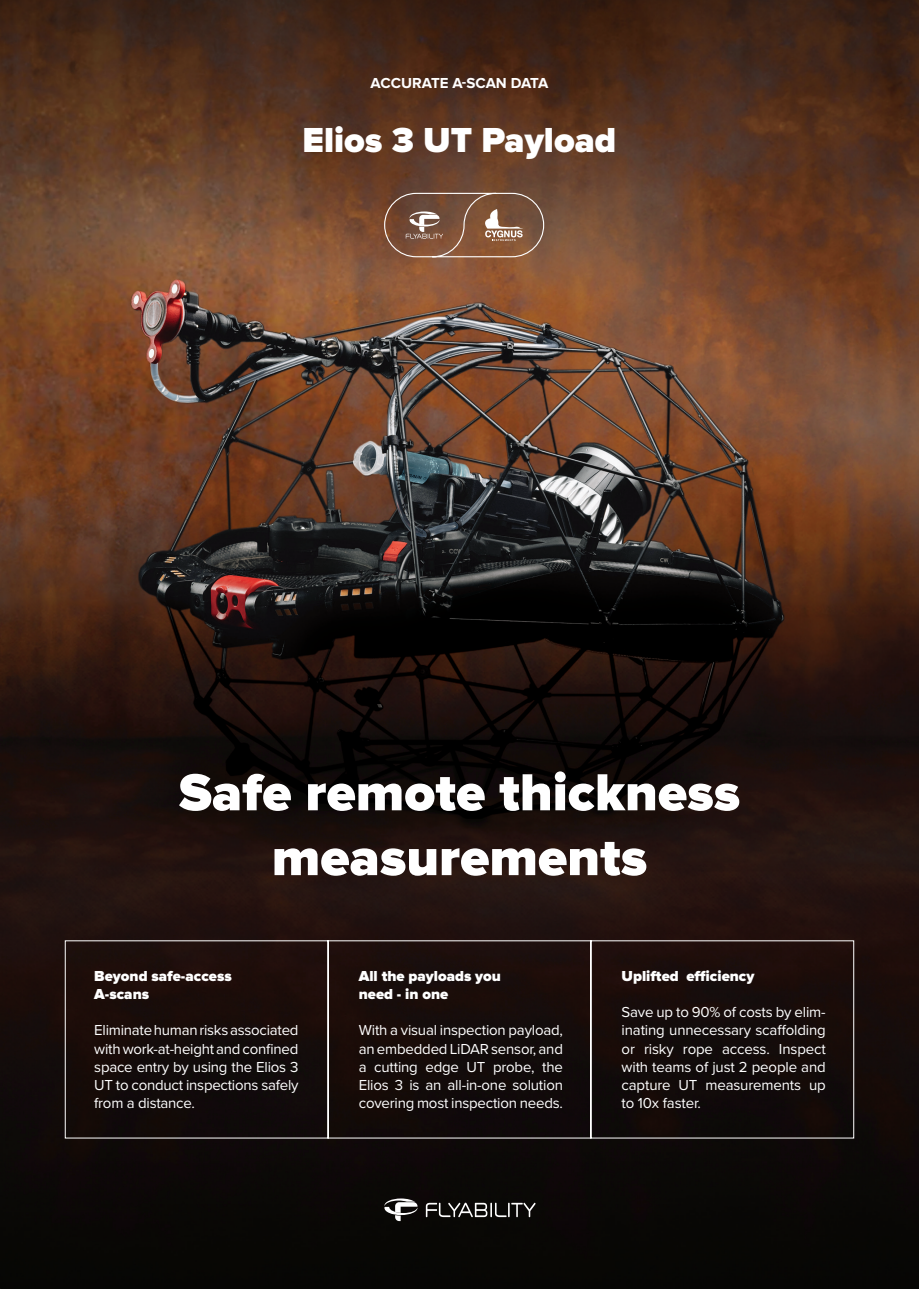
<style>
.page{position:relative;width:919px;height:1289px;background:#fff}
.page>*{position:absolute;margin:0;border:0;box-sizing:border-box;transform-origin:0 0}
.t1{font:900 54px "Proxima Nova";color:#fff}
.t2{font:900 36px "Proxima Nova";color:#fff}
.t3{font:15px/18px "Proxima Nova";letter-spacing:-.015em;color:#fff;text-align:justify}
.t4{font:900 15px "Proxima Nova";color:#fff}
.t5{font:700 15px "Proxima Nova";color:#fff}
</style>
<div class="page">
<img style="left:0;top:0;width:918px;height:1288px">
<svg style="left:384px;top:1198px;width:33px;height:22px"></svg>
<svg style="left:426px;top:1202px;width:109px;height:15px;background:#4a4948"></svg>
<svg style="left:383px;top:192px;width:161px;height:66px;background:#88624d"></svg>
<svg style="left:64px;top:940px;width:790px;height:198px;background:#190f0d"></svg>
<p class="t5" style="left:370px;top:77px;width:179px">ACCURATE A-SCAN DATA</p>
<p class="t2" style="left:302px;top:123px;width:315px">Elios 3 UT Payload</p>
<p class="t1" style="left:179px;top:767px;width:562px">Safe remote thickness</p>
<p class="t1" style="left:272px;top:832px;width:377px">measurements</p>
<p class="t4" style="left:94px;top:969px;width:139px">Beyond safe-access</p>
<p class="t4" style="left:94px;top:987px;width:56px">A-scans</p>
<p class="t3" style="left:94px;top:1020px;width:206px">Eliminate human risks associated with work-at-height and confined space entry by using the Elios 3<br>UT to conduct inspections safely from a distance.</p>
<p class="t4" style="left:359px;top:969px;width:144px">All the payloads you</p>
<p class="t4" style="left:359px;top:987px;width:91px">need - in one</p>
<p class="t3" style="left:359px;top:1020px;width:206px">With a visual inspection payload, an embedded LiDAR sensor, and a cutting edge UT probe, the Elios 3 is an all-in-one solution covering most inspection needs.</p>
<p class="t4" style="left:621px;top:969px;width:134px">Uplifted efficiency</p>
<p class="t3" style="left:621px;top:1002px;width:206px">Save up to 90% of costs by elim&shy;inating unnecessary scaffolding or risky rope access. Inspect with teams of just 2 people and capture UT measurements up to 10x faster.</p>
</div>
